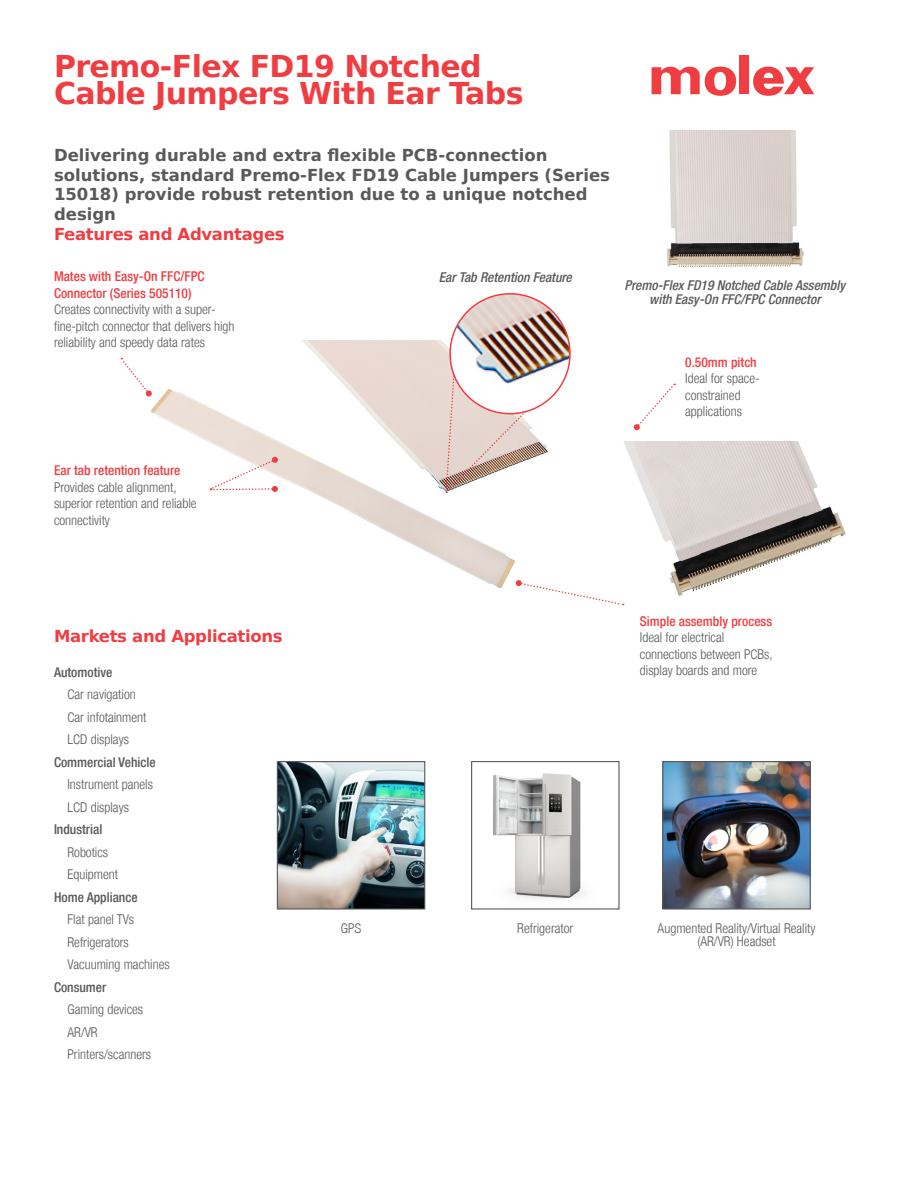
<style>
.page{position:relative;width:918px;height:1188px;background:#fff}
.page>*{position:absolute;margin:0;border:0;box-sizing:border-box;transform-origin:0 0}
.t1{font:700 30px/27px "Bitstream Vera Sans";letter-spacing:-.02em;color:#ef3d42}
.t2{font:700 16.5px/19.5px "Bitstream Vera Sans";color:#58595b}
.t3{font:700 16.5px "Bitstream Vera Sans";letter-spacing:-.02em;color:#ef3d42}
.t4{font:300 condensed 13.5px/22.5px "Helvetica Neue LT";color:#58595b}
.t5{font:500 condensed 13.5px/16.5px "Helvetica Neue LT";color:#ef3d42}
.t6{font:italic 500 condensed 13.5px/13.5px "Helvetica Neue LTW1 G";color:#58595b;text-align:center}
.t7{font:500 condensed 13.5px "Helvetica Neue LT";color:#58595b}
</style>
<div class="page">
<img style="left:303px;top:341px;width:254px;height:59px">
<img style="left:624px;top:441px;width:222px;height:155px">
<img style="left:150px;top:384px;width:365px;height:205px">
<img style="left:279px;top:763px;width:144px;height:145px">
<div style="left:277px;top:761px;width:148px;height:149px;border:1px solid #58595b"></div>
<img style="left:493px;top:773px;width:91px;height:126px">
<div style="left:471px;top:761px;width:149px;height:149px;border:1px solid #58595b"></div>
<img style="left:664px;top:763px;width:145px;height:145px">
<div style="left:662px;top:761px;width:149px;height:149px;border:1px solid #58595b"></div>
<svg style="left:634px;top:383px;width:41px;height:47px"></svg>
<svg style="left:120px;top:358px;width:32px;height:39px"></svg>
<svg style="left:522px;top:583px;width:102px;height:23px"></svg>
<div style="left:515px;top:580px;width:7px;height:6px;background:#ef3d42;border-radius:3px"></div>
<img style="left:667px;top:130px;width:137px;height:137px">
<svg style="left:210px;top:457px;width:68px;height:35px"></svg>
<img style="left:445px;top:343px;width:105px;height:150px">
<img style="left:450px;top:294px;width:120px;height:120px;border-radius:60px">
<div style="left:449px;top:293px;width:122px;height:121px;border:2px solid #ef3d42;border-radius:50%"></div>
<div style="left:739px;top:56px;width:10px;height:38px;background:#ef3d42"></div>
<svg style="left:652px;top:66px;width:84px;height:30px"></svg>
<svg style="left:753px;top:67px;width:61px;height:29px"></svg>
<h1 class="t1" style="left:54px;top:53px;width:471px">Premo-Flex FD19 Notched<br>Cable Jumpers With Ear Tabs</h1>
<p class="t2" style="left:54px;top:146px;width:558px">Delivering durable and extra flexible PCB-connection solutions, standard Premo-Flex FD19 Cable Jumpers (Series 15018) provide robust retention due to a unique notched design</p>
<p class="t3" style="left:54px;top:225px;width:232px">Features and Advantages</p>
<p class="t5" style="left:54px;top:268px;width:152px">Mates with Easy-On FFC/FPC<br>Connector (Series 505110)</p>
<p class="t4" style="left:54px;top:301px;width:182px;line-height:16.5px">Creates connectivity with a super&shy;fine-pitch connector that delivers high reliability and speedy data rates</p>
<p class="t5" style="left:54px;top:462px;width:128px">Ear tab retention feature</p>
<p class="t4" style="left:54px;top:478px;width:144px;line-height:16.5px">Provides cable alignment, superior retention and reliable connectivity</p>
<p class="t3" style="left:54px;top:627px;width:230px">Markets and Applications</p>
<p class="t7" style="left:54px;top:664px;width:60px">Automotive</p>
<p class="t4" style="left:68px;top:683px;width:81px">Car navigation<br>Car infotainment<br>LCD displays</p>
<p class="t7" style="left:54px;top:754px;width:103px">Commercial Vehicle</p>
<p class="t4" style="left:68px;top:773px;width:87px">Instrument panels<br>LCD displays</p>
<p class="t7" style="left:54px;top:821px;width:50px">Industrial</p>
<p class="t4" style="left:68px;top:840px;width:52px">Robotics<br>Equipment</p>
<p class="t7" style="left:54px;top:889px;width:85px">Home Appliance</p>
<p class="t4" style="left:68px;top:908px;width:104px">Flat panel TVs<br>Refrigerators<br>Vacuuming machines</p>
<p class="t7" style="left:54px;top:979px;width:54px">Consumer</p>
<p class="t4" style="left:68px;top:998px;width:85px">Gaming devices<br>AR/VR<br>Printers/scanners</p>
<p class="t6" style="left:439px;top:270px;width:135px">Ear Tab Retention Feature</p>
<p class="t6" style="left:625px;top:279px;width:222px">Premo-Flex FD19 Notched Cable Assembly with Easy-On FFC/FPC Connector</p>
<p class="t5" style="left:685px;top:354px;width:73px">0.50mm pitch</p>
<p class="t4" style="left:685px;top:370px;width:76px;line-height:16.5px">Ideal for space&shy;constrained applications</p>
<p class="t5" style="left:640px;top:613px;width:134px">Simple assembly process</p>
<p class="t4" style="left:640px;top:629px;width:134px;line-height:16.5px">Ideal for electrical connections between PCBs, display boards and more</p>
<p class="t4" style="left:341px;top:917px;width:22px">GPS</p>
<p class="t4" style="left:517px;top:917px;width:58px">Refrigerator</p>
<p class="t4" style="left:658px;top:921px;width:159px;line-height:13.5px;text-align:center">Augmented Reality/Virtual Reality (AR/VR) Headset</p>
</div>
